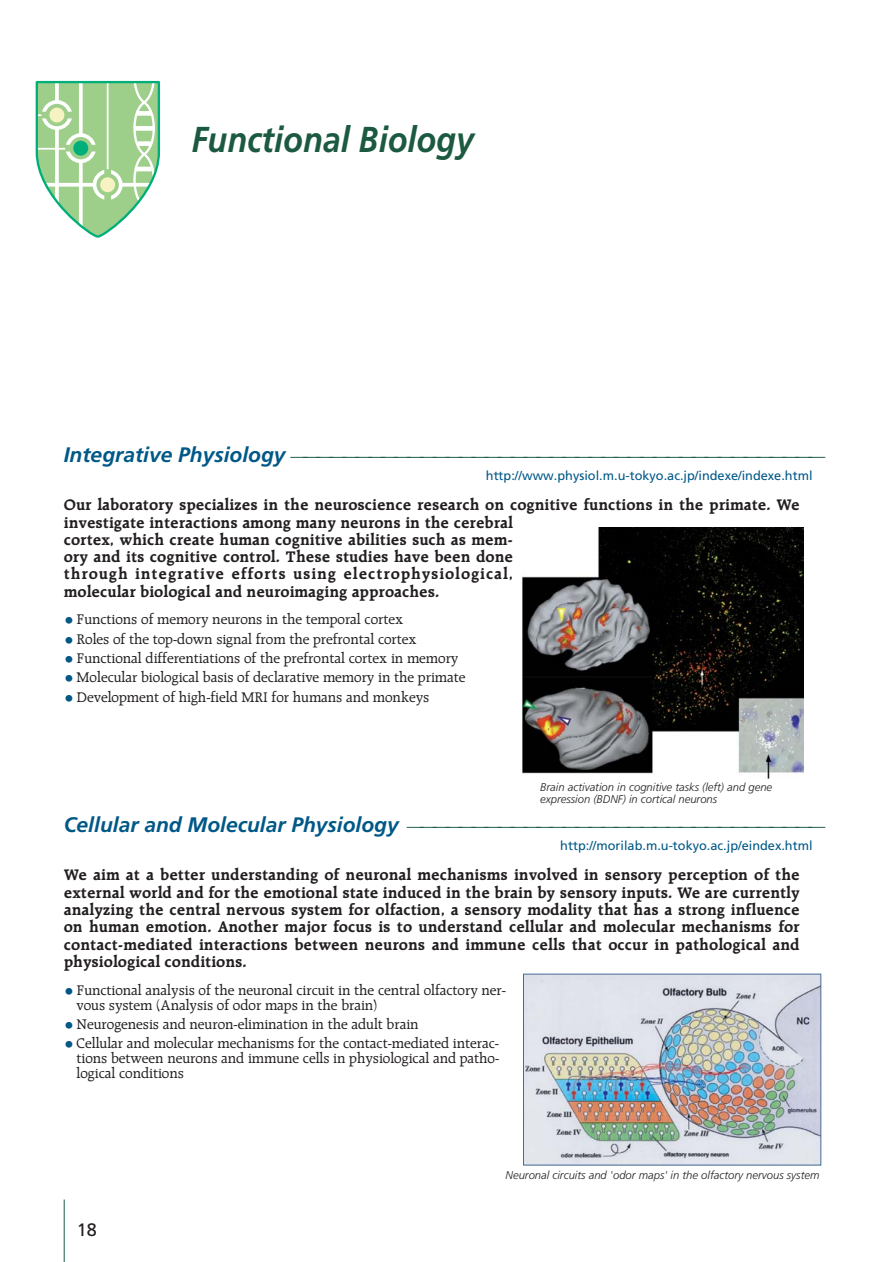
<style>
.page{position:relative;width:893px;height:1262px;background:#fff}
.page>*{position:absolute;margin:0;border:0;box-sizing:border-box;transform-origin:0 0}
.t1{font:italic 700 36px "Frutiger";color:#1b5a40;scale:.9 1}
.t2{font:18px "Frutiger";color:#231f20}
.t3{font:300 17.25px "Frutiger";color:#1b5a40}
.t4{font:700 16.5px/17.2px "Raleigh";color:#231f20}
.t5{font:15px/15px "Raleigh";color:#231f20}
.t6{font:12.75px "Frutiger";color:#005887}
.t7{font:italic 300 11.25px/12px "Frutiger";color:#231f20}
.s1{font-weight:700;font-style:italic;font-size:21px;color:#005887}
.s2{font-size:21px;color:#005887}
</style>
<div class="page">
<hr style="left:64px;top:1199px;width:1px;height:62px;background:#1b5a40">
<svg style="left:35px;top:80px;width:126px;height:158px"></svg>
<img style="left:523px;top:528px;width:280px;height:250px">
<img style="left:525px;top:975px;width:294px;height:188px">
<div style="left:523px;top:973px;width:298px;height:192px;border:1px solid #476d98"></div>
<h1 class="t1" style="left:191px;top:125px;width:315px">Functional Biology</h1>
<p class="t3" style="left:64px;top:449px;width:763px"><span class="s1">I n t e g r a t i v e P h y s i o l o g y</span> —————————————————————————————————————————</p>
<p class="t6" style="left:486px;top:471px;width:328px">http://www.physiol.m.u-tokyo.ac.jp/indexe/indexe.html</p>
<p class="t4" style="left:64px;top:497px;width:737px">Our laboratory specializes in the neuroscience research on cognitive functions in the primate. We investigate interactions among many neurons in the cerebral<br>cortex, which create human cognitive abilities such as mem-<br>ory and its cognitive control. These studies have been done<br>through integrative efforts using electrophysiological,<br>molecular biological and neuroimaging approaches.</p>
<p class="t5" style="left:64px;top:613px;width:341px"><span class="s2">•</span> Functions of memory neurons in the temporal cortex</p>
<p class="t5" style="left:64px;top:632px;width:354px"><span class="s2">•</span> Roles of the top-down signal from the prefrontal cortex</p>
<p class="t5" style="left:64px;top:651px;width:396px"><span class="s2">•</span> Functional differentiations of the prefrontal cortex in memory</p>
<p class="t5" style="left:64px;top:671px;width:403px"><span class="s2">•</span> Molecular biological basis of declarative memory in the primate</p>
<p class="t5" style="left:64px;top:690px;width:367px"><span class="s2">•</span> Development of high-field MRI for humans and monkeys</p>
<p class="t7" style="left:540px;top:782px;width:233px">Brain activation in cognitive tasks (left) and gene expression (BDNF) in cortical neurons</p>
<p class="t3" style="left:64px;top:819px;width:763px"><span class="s1">C e l l u l a r a n d M o l e c u l a r P h y s i o l o g y</span> ————————————————————————————————</p>
<p class="t6" style="left:560px;top:841px;width:254px">http://morilab.m.u-tokyo.ac.jp/eindex.html</p>
<p class="t4" style="left:64px;top:867px;width:737px;text-align:justify">We aim at a better understanding of neuronal mechanisms involved in sensory perception of the external world and for the emotional state induced in the brain by sensory inputs. We are currently analyzing the central nervous system for olfaction, a sensory modality that has a strong influence on human emotion. Another major focus is to understand cellular and molecular mechanisms for contact-mediated interactions between neurons and immune cells that occur in pathological and physiological conditions.</p>
<p class="t5" style="left:77px;top:983px;width:431px;text-indent:-13px"><span class="s2">•</span> Functional analysis of the neuronal circuit in the central olfactory ner&shy;vous system (Analysis of odor maps in the brain)</p>
<p class="t5" style="left:64px;top:1017px;width:356px"><span class="s2">•</span> Neurogenesis and neuron-elimination in the adult brain</p>
<p class="t5" style="left:77px;top:1036px;width:424px;text-align:justify;text-indent:-13px"><span class="s2">•</span> Cellular and molecular mechanisms for the contact-mediated interac&shy;tions between neurons and immune cells in physiological and patho&shy;logical conditions</p>
<p class="t2" style="left:77px;top:1222px;width:22px">18</p>
<p class="t7" style="left:505px;top:1169px;width:315px">Neuronal circuits and 'odor maps' in the olfactory nervous system</p>
</div>
